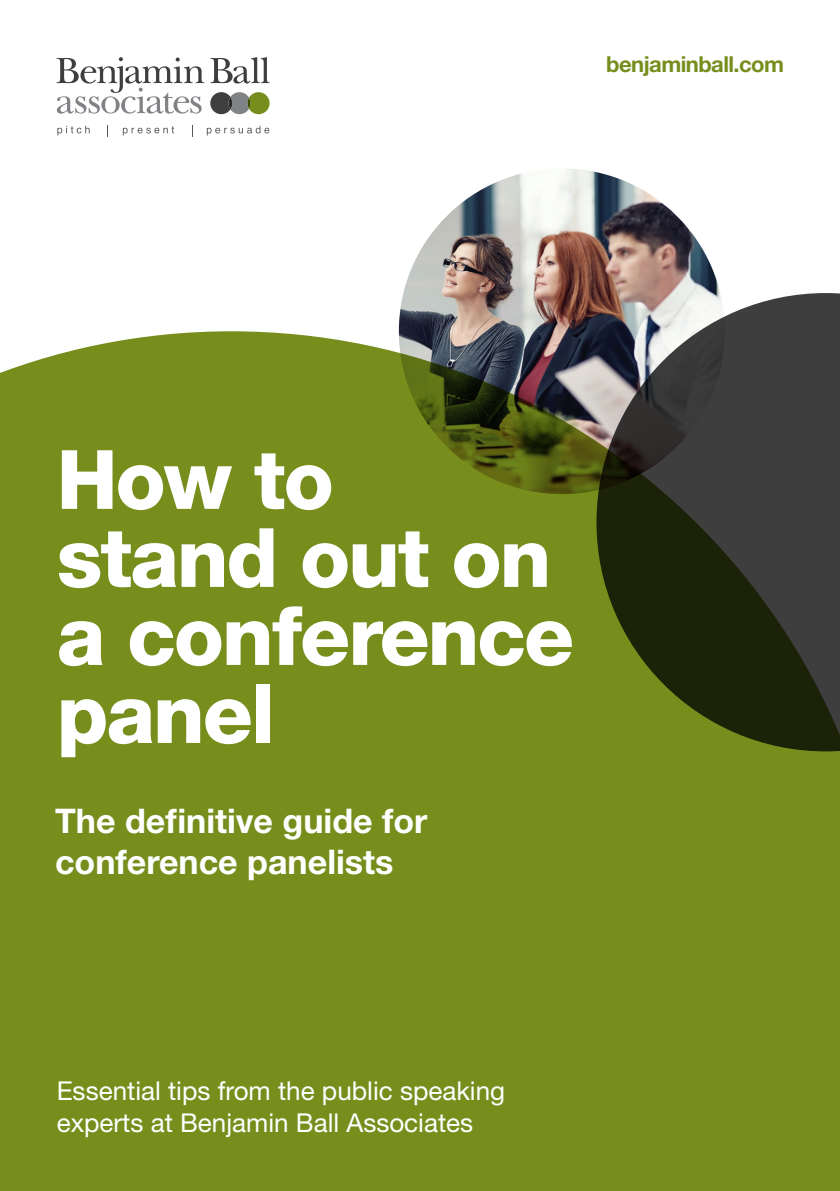
<style>
.page{position:relative;width:840px;height:1191px;background:#fff}
.page>*{position:absolute;margin:0;border:0;box-sizing:border-box;transform-origin:0 0}
.t1{font:800 82px/78px "Helvetica Neue LT Std";letter-spacing:-.025em;color:#fff}
.t2{font:700 34px/40.8px "Helvetica Neue LT Std";color:#fff}
.t3{font:26px/31.2px "Helvetica Neue LT Std";color:#fff}
.t4{font:700 22px "Helvetica Neue LT Std";letter-spacing:-.025em;color:#778e1d}
</style>
<div class="page">
<svg style="left:210px;top:57px;width:59px;height:27px"></svg>
<svg style="left:57px;top:57px;width:147px;height:57px"></svg>
<svg style="left:210px;top:92px;width:59px;height:22px"></svg>
<svg style="left:57px;top:126px;width:33px;height:9px"></svg>
<svg style="left:123px;top:126px;width:51px;height:9px"></svg>
<svg style="left:207px;top:126px;width:62px;height:9px"></svg>
<img style="left:398px;top:168px;width:326px;height:326px;border-radius:163px">
<div style="left:0;top:331px;width:839px;height:860px;background:#778e1d"></div>
<svg style="left:596px;top:293px;width:243px;height:458px;background:#464a32"></svg>
<p class="t4" style="left:605px;top:51px;width:179px">benjaminball.com</p>
<h1 class="t1" style="left:57px;top:440px;width:518px">How to stand out on a conference panel</h1>
<h2 class="t2" style="left:55px;top:800px;width:374px">The definitive guide for conference panelists</h2>
<p class="t3" style="left:57px;top:1075px;width:449px">Essential tips from the public speaking experts at Benjamin Ball Associates</p>
</div>
